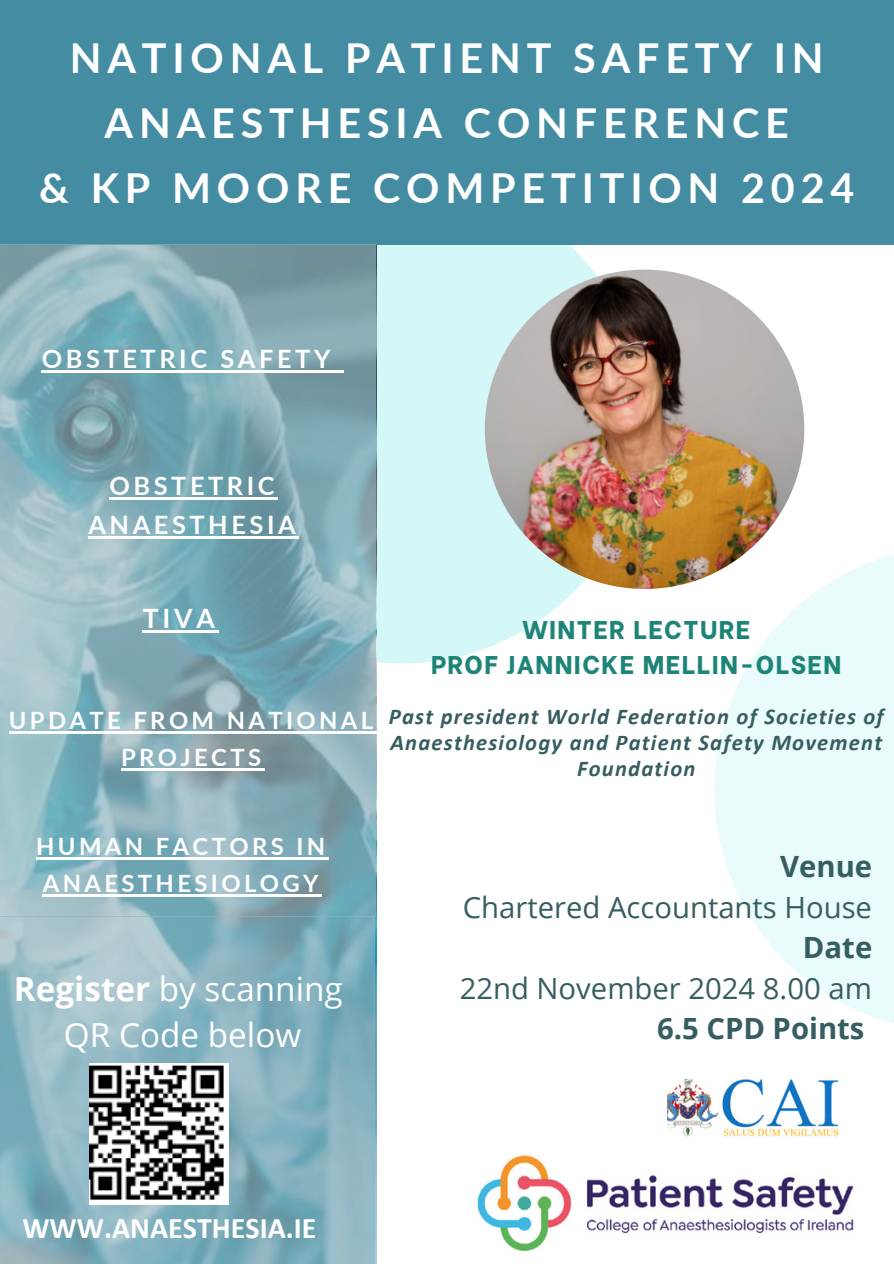
<style>
.page{position:relative;width:894px;height:1264px;background:#fff}
.page>*{position:absolute;margin:0;border:0;box-sizing:border-box;transform-origin:0 0}
.t1{font:700 41.25px/64.7px "Lato";letter-spacing:.14em;color:#fff;text-align:center}
.t2{font:33.3px/46.2px "Open Sans";color:#fff;text-align:center}
.t3{font:700 30px "Calibri";color:#fff}
.t4{font:29.25px/40.5px "Open Sans";color:#365e60;text-align:right}
.t5{font:700 26.7px "Lato";color:#fff}
.t6{font:800 25.5px/34.8px "Be Vietnam";letter-spacing:.055em;color:#1d8577;text-align:center}
.t7{font:700 25.35px/39.3px "Lato";letter-spacing:.14em;color:#fff;text-align:center}
.t8{font:700 23.85px/37.2px "Lato";letter-spacing:.14em;color:#fff;text-align:center}
.t9{font:italic 700 22.65px/25.8px "Calibri";letter-spacing:.055em;color:#365e60;text-align:center}
.s1{font-weight:700}
</style>
<div class="page">
<div style="left:158px;top:177px;width:486px;height:486px;background:#d4f7f8;border-radius:50%"></div>
<svg style="left:714px;top:546px;width:179px;height:478px;fill:#e9fbfb"></svg>
<div style="left:0;top:0;width:893px;height:244px;background:#448ca2"></div>
<img style="left:477px;top:1155px;width:377px;height:97px">
<img style="left:667px;top:1078px;width:172px;height:59px">
<img style="left:484px;top:269px;width:320px;height:320px;border-radius:50%">
<svg style="left:0;top:916px;width:375px;height:347px;background:#89b4c0"></svg>
<svg style="left:0;top:244px;width:375px;height:345px;background:#82abb5"></svg>
<svg style="left:0;top:589px;width:375px;height:327px;background:#88b0ba"></svg>
<img style="left:89px;top:1063px;width:140px;height:141px">
<hr style="left:42px;top:370px;width:292px;height:2px;background:#fff">
<svg style="left:334px;top:370px;width:9px;height:2px"></svg>
<hr style="left:109px;top:497px;width:169px;height:2px;background:#fff">
<hr style="left:88px;top:536px;width:211px;height:2px;background:#fff">
<hr style="left:143px;top:630px;width:76px;height:2px;background:#fff">
<hr style="left:9px;top:731px;width:367px;height:2px;background:#fff">
<hr style="left:121px;top:768px;width:143px;height:2px;background:#fff">
<hr style="left:36px;top:857px;width:292px;height:2px;background:#fff">
<hr style="left:43px;top:894px;width:279px;height:2px;background:#fff">
<h6 class="t1" style="left:39px;top:25px;width:816px">NATIONAL PATIENT SAFETY IN<br>ANAESTHESIA CONFERENCE<br>&amp; KP MOORE COMPETITION 2024</h6>
<h6 class="t7" style="left:42px;top:339px;width:290px">OBSTETRIC SAFETY</h6>
<h6 class="t7" style="left:88px;top:465px;width:209px">OBSTETRIC<br>ANAESTHESIA</h6>
<p class="t5" style="left:143px;top:601px;width:74px">TIVA</p>
<h5 class="t8" style="left:9px;top:701px;width:366px">UPDATE FROM NATIONAL<br>PROJECTS</h5>
<h3 class="t6" style="left:431px;top:610px;width:411px">WINTER LECTURE<br>PROF JANNICKE MELLIN-OLSEN</h3>
<p class="t9" style="left:389px;top:705px;width:496px">Past president World Federation of Societies of<br>Anaesthesiology and Patient Safety Movement<br>Foundation</p>
<p class="t8" style="left:36px;top:827px;width:290px;text-align:left">HUMAN FACTORS IN<br>ANAESTHESIOLOGY</p>
<h4 class="t2" style="left:14px;top:964px;width:330px"><span class="s1">Register</span> by scanning<br>QR Code below</h4>
<h6 class="t4" style="left:459px;top:845px;width:414px"><span class="s1">Venue<br></span>Chartered Accountants House<br><span class="s1">Date<br></span>22nd November 2024 8.00 am<br><span class="s1">6.5 CPD Points</span></h6>
<p class="t3" style="left:22px;top:1215px;width:295px">WWW.ANAESTHESIA.IE</p>
</div>
